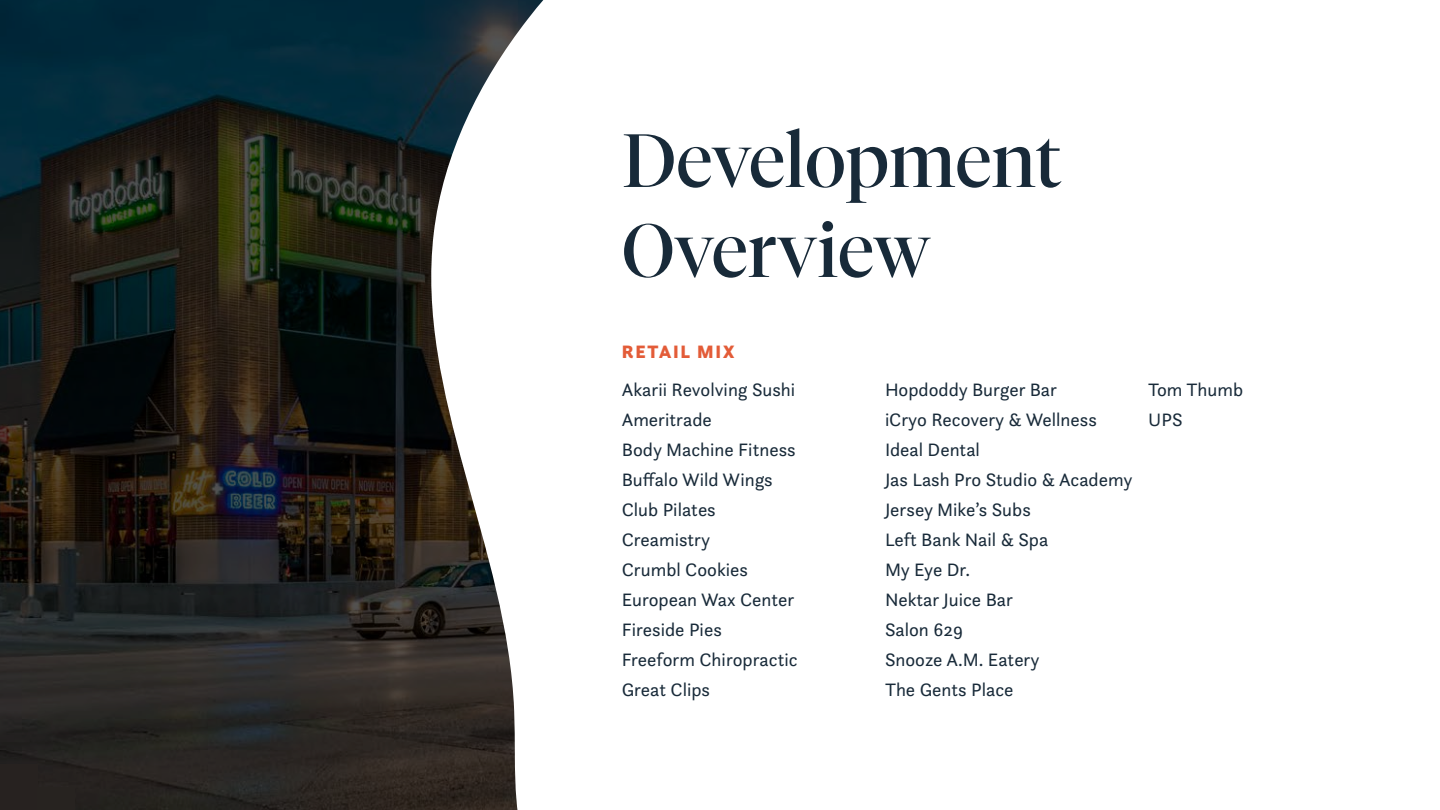
<style>
.page{position:relative;width:1440px;height:810px;background:#fff}
.page>*{position:absolute;margin:0;border:0;box-sizing:border-box;transform-origin:0 0}
.t1{font:75px/90px "Tiempos Fine";color:#182a39}
.t2{font:18.75px/30px "Questa Sans";color:#182a39}
.t3{font:900 18.75px "Questa Sans";letter-spacing:.1em;color:#e35c38}
</style>
<div class="page">
<svg style="left:0;top:0;width:415px;height:810px;background:#1b211f"></svg>
<svg style="left:415px;top:0;width:129px;height:810px"></svg>
<h1 class="t1" style="left:622px;top:115px;width:441px">Development<br>Overview</h1>
<p class="t3" style="left:622px;top:340px;width:114px">RETAIL MIX</p>
<p class="t2" style="left:622px;top:374px;width:177px">Akarii Revolving Sushi<br>Ameritrade<br>Body Machine Fitness<br>Buffalo Wild Wings<br>Club Pilates<br>Creamistry<br>Crumbl Cookies<br>European Wax Center<br>Fireside Pies<br>Freeform Chiropractic<br>Great Clips</p>
<p class="t2" style="left:885px;top:374px;width:249px">Hopdoddy Burger Bar<br>iCryo Recovery &amp; Wellness<br>Ideal Dental<br>Jas Lash Pro Studio &amp; Academy<br>Jersey Mike’s Subs<br>Left Bank Nail &amp; Spa<br>My Eye Dr.<br>Nektar Juice Bar<br>Salon 629<br>Snooze A.M. Eatery<br>The Gents Place</p>
<p class="t2" style="left:1148px;top:374px;width:96px">Tom Thumb<br>UPS</p>
</div>
